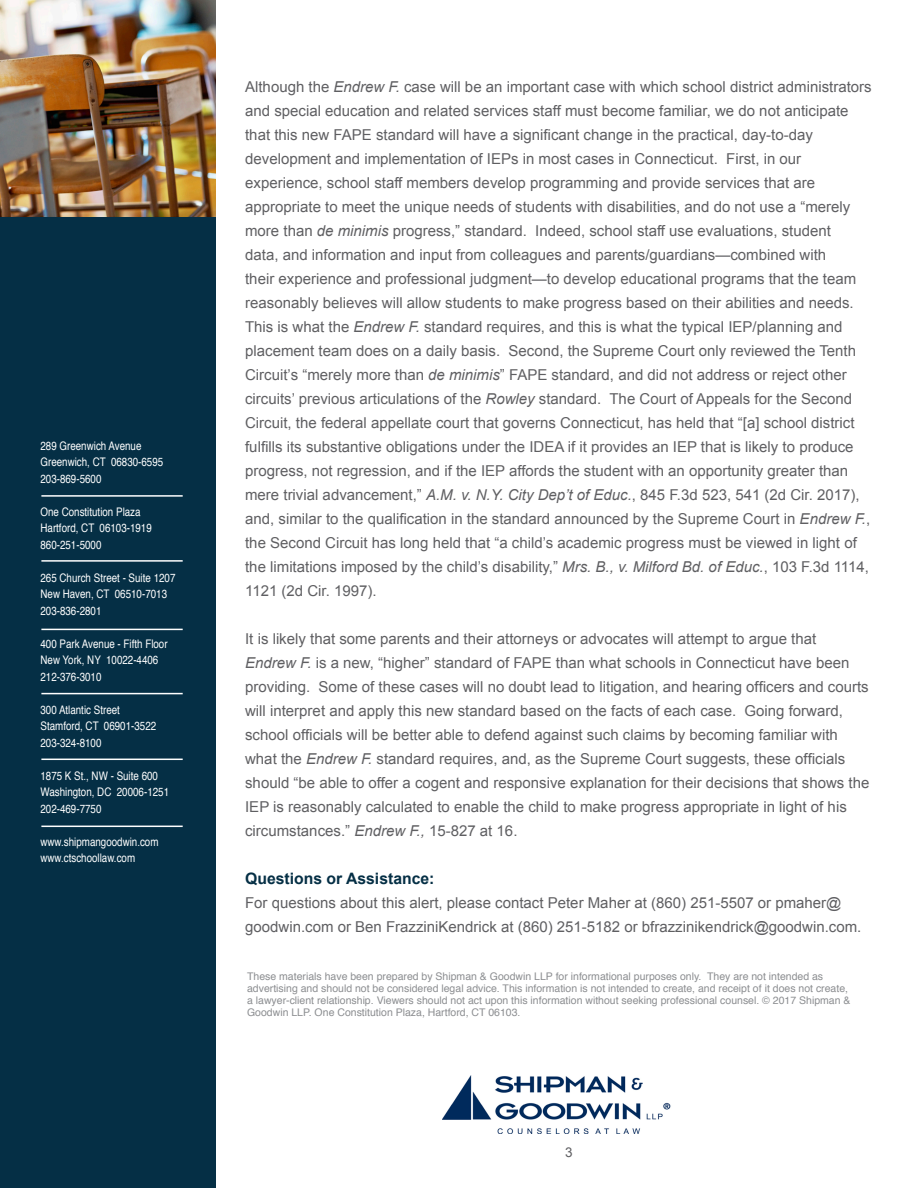
<style>
.page{position:relative;width:918px;height:1188px;background:#fff}
.page>*{position:absolute;margin:0;border:0;box-sizing:border-box;transform-origin:0 0}
.t1{font:700 15.75px "Arial";color:#052f45}
.t2{font:15px/24px "Arial";color:#5f5f62}
.t3{font:13.5px "Arial";color:#5f5f62}
.t4{font:11.85px "Helvetica";color:#fff;scale:.83 1}
.Disclaimer{font:10.5px/12px "Helvetica";color:#8c8e91}
.s1{font-style:italic}
</style>
<div class="page">
<div style="left:0;top:0;width:216px;height:1188px;background:#052f45"></div>
<hr style="left:41px;top:495px;width:142px;height:2px;background:#fff">
<hr style="left:41px;top:560px;width:142px;height:2px;background:#fff">
<hr style="left:41px;top:629px;width:142px;height:1px;background:#fff">
<hr style="left:41px;top:693px;width:142px;height:1px;background:#fff">
<img style="left:0;top:0;width:216px;height:216px">
<img style="left:443px;top:1076px;width:228px;height:58px">
<hr style="left:41px;top:759px;width:142px;height:1px;background:#fff">
<hr style="left:41px;top:826px;width:142px;height:1px;background:#fff">
<p class="t4" style="left:40px;top:437px;width:123px">289 Greenwich Avenue</p>
<p class="t4" style="left:40px;top:453px;width:149px">Greenwich, CT 06830-6595</p>
<p class="t4" style="left:40px;top:470px;width:75px">203-869-5600</p>
<p class="t4" style="left:40px;top:503px;width:122px">One Constitution Plaza</p>
<p class="t4" style="left:40px;top:519px;width:136px">Hartford, CT 06103-1919</p>
<p class="t4" style="left:40px;top:536px;width:75px">860-251-5000</p>
<p class="t4" style="left:40px;top:569px;width:164px">265 Church Street - Suite 1207</p>
<p class="t4" style="left:40px;top:585px;width:154px">New Haven, CT 06510-7013</p>
<p class="t4" style="left:40px;top:602px;width:75px">203-836-2801</p>
<p class="t4" style="left:40px;top:635px;width:155px">400 Park Avenue - Fifth Floor</p>
<p class="t4" style="left:40px;top:651px;width:144px">New York, NY 10022-4406</p>
<p class="t4" style="left:40px;top:668px;width:75px">212-376-3010</p>
<p class="t4" style="left:40px;top:701px;width:97px">300 Atlantic Street</p>
<p class="t4" style="left:40px;top:717px;width:141px">Stamford, CT 06901-3522</p>
<p class="t4" style="left:40px;top:734px;width:75px">203-324-8100</p>
<p class="t4" style="left:40px;top:767px;width:143px">1875 K St., NW - Suite 600</p>
<p class="t4" style="left:40px;top:783px;width:156px">Washington, DC 20006-1251</p>
<p class="t4" style="left:40px;top:800px;width:75px">202-469-7750</p>
<p class="t4" style="left:40px;top:833px;width:144px">www.shipmangoodwin.com</p>
<p class="t4" style="left:40px;top:849px;width:116px">www.ctschoollaw.com</p>
<p class="t2" style="left:245px;top:75px;width:628px">Although the <span class="s1">Endrew F.</span> case will be an important case with which school district administrators and special education and related services staff must become familiar, we do not anticipate that this new FAPE standard will have a significant change in the practical, day-to-day development and implementation of IEPs in most cases in Connecticut. First, in our experience, school staff members develop programming and provide services that are appropriate to meet the unique needs of students with disabilities, and do not use a “merely more than <span class="s1">de minimis</span> progress,” standard. Indeed, school staff use evaluations, student<br>data, and information and input from colleagues and parents/guardians—combined with<br>their experience and professional judgment—to develop educational programs that the team reasonably believes will allow students to make progress based on their abilities and needs.<br>This is what the <span class="s1">Endrew F.</span> standard requires, and this is what the typical IEP/planning and placement team does on a daily basis. Second, the Supreme Court only reviewed the Tenth Circuit’s “merely more than <span class="s1">de minimis</span>” FAPE standard, and did not address or reject other circuits’ previous articulations of the <span class="s1">Rowley</span> standard. The Court of Appeals for the Second Circuit, the federal appellate court that governs Connecticut, has held that “[a] school district fulfills its substantive obligations under the IDEA if it provides an IEP that is likely to produce progress, not regression, and if the IEP affords the student with an opportunity greater than mere trivial advancement,” <span class="s1">A.M. v. N.Y. City Dep’t of Educ.</span>, 845 F.3d 523, 541 (2d Cir. 2017), and, similar to the qualification in the standard announced by the Supreme Court in <span class="s1">Endrew F.</span>, the Second Circuit has long held that “a child’s academic progress must be viewed in light of the limitations imposed by the child’s disability,” <span class="s1">Mrs. B., v. Milford Bd. of Educ.</span>, 103 F.3d 1114, 1121 (2d Cir. 1997).</p>
<p class="t2" style="left:245px;top:627px;width:626px">It is likely that some parents and their attorneys or advocates will attempt to argue that <span class="s1">Endrew F.</span> is a new, “higher” standard of FAPE than what schools in Connecticut have been providing. Some of these cases will no doubt lead to litigation, and hearing officers and courts will interpret and apply this new standard based on the facts of each case. Going forward, school officials will be better able to defend against such claims by becoming familiar with what the <span class="s1">Endrew F.</span> standard requires, and, as the Supreme Court suggests, these officials should “be able to offer a cogent and responsive explanation for their decisions that shows the IEP is reasonably calculated to enable the child to make progress appropriate in light of his circumstances.” <span class="s1">Endrew F.,</span> 15-827 at 16.</p>
<p class="t1" style="left:245px;top:868px;width:191px">Questions or Assistance:</p>
<p class="t2" style="left:245px;top:891px;width:618px">For questions about this alert, please contact Peter Maher at (860) 251-5507 or pmaher@ goodwin.com or Ben FrazziniKendrick at (860) 251-5182 or bfrazzinikendrick@goodwin.com.</p>
<p class="Disclaimer" style="left:247px;top:971px;width:605px">These materials have been prepared by Shipman &amp; Goodwin LLP for informational purposes only. They are not intended as advertising and should not be considered legal advice. This information is not intended to create, and receipt of it does not create, a lawyer-client relationship. Viewers should not act upon this information without seeking professional counsel. © 2017 Shipman &amp; Goodwin LLP. One Constitution Plaza, Hartford, CT 06103.</p>
<p class="t3" style="left:565px;top:1144px;width:9px">3</p>
</div>
